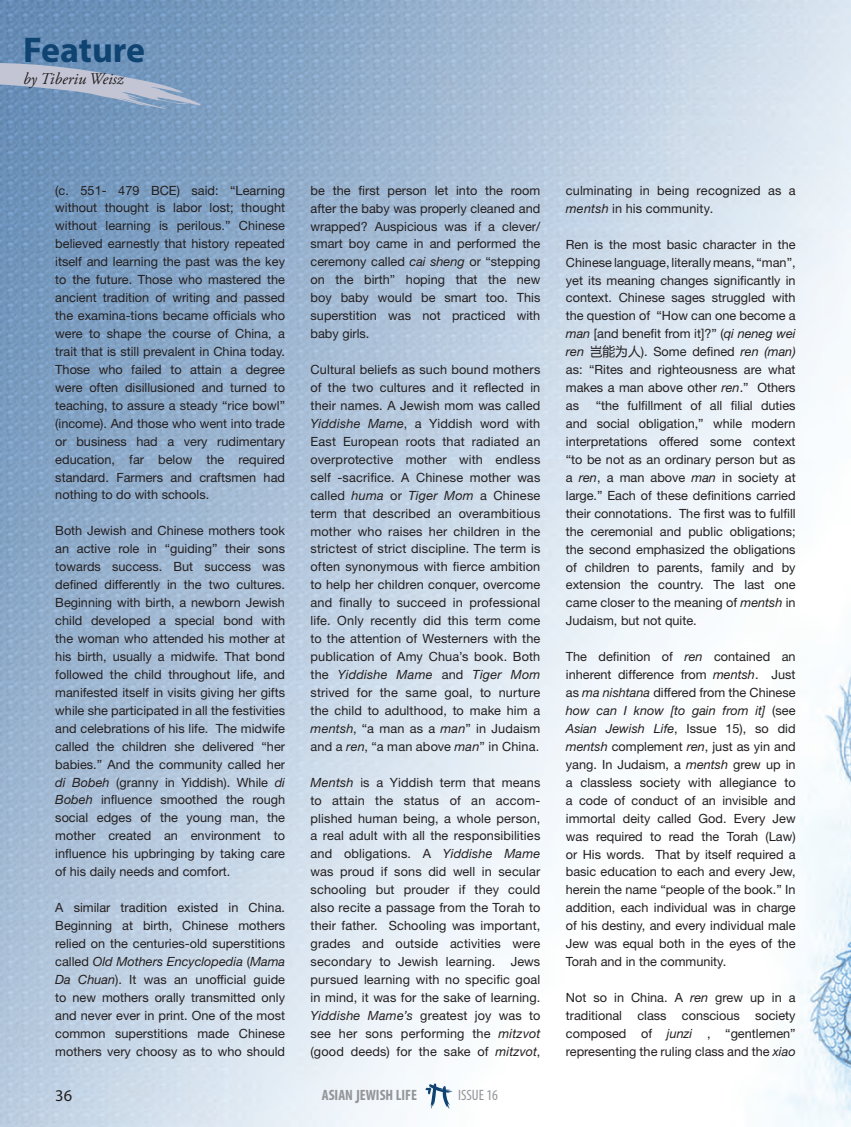
<style>
.page{position:relative;width:851px;height:1127px;background:#fff}
.page>*{position:absolute;margin:0;border:0;box-sizing:border-box;transform-origin:0 0}
.t1{font:700 35.85px "Myriad Pro";letter-spacing:-.005em;color:#0f4371}
.t2{font:italic 16.5px "Adobe Garamond Pro";color:#231f20}
.t3{font:16.5px "Myriad Pro";color:#231f20}
.t4{font:700 condensed 15px "Myriad Pro";color:#939598}
.t5{font:condensed 15px "Myriad Pro";color:#939598}
.t6{font:12.75px/18px "Helvetica Neue LT Std";color:#231f20;text-align:justify}
.s1{font-style:italic}
.s2{font-size:19.35px}
.s3{font-family:"Microsoft Ya Hei"}
</style>
<div class="page">
<img style="left:0;top:0;width:850px;height:1127px">
<svg style="left:425px;top:1083px;width:27px;height:25px"></svg>
<svg style="left:0;top:62px;width:203px;height:47px;background:#91a8c5"></svg>
<h1 class="t1" style="left:23px;top:26px;width:123px">Feature</h1>
<p class="t2" style="left:23px;top:69px;width:102px">by Tiberiu Weisz</p>
<p class="t6" style="left:55px;top:181px;width:231px">(c. 551- 479 BCE) said: “Learning without thought is labor lost; thought without learning is perilous.” Chinese believed earnestly that history repeated itself and learning the past was the key to the future. Those who mastered the ancient tradition of writing and passed the examina-tions became officials who were to shape the course of China, a trait that is still prevalent in China today.<br>Those who failed to attain a degree were often disillusioned and turned to teaching, to assure a steady “rice bowl” (income). And those who went into trade or business had a very rudimentary education, far below the required standard. Farmers and craftsmen had nothing to do with schools.</p>
<p class="t6" style="left:55px;top:522px;width:231px">Both Jewish and Chinese mothers took an active role in “guiding” their sons towards success. But success was defined differently in the two cultures.<br>Beginning with birth, a newborn Jewish child developed a special bond with the woman who attended his mother at his birth, usually a midwife. That bond followed the child throughout life, and manifested itself in visits giving her gifts while she participated in all the festivities and celebrations of his life. The midwife called the children she delivered “her babies.” And the community called her <span class="s1">di Bobeh</span> (granny in Yiddish). While <span class="s1">di Bobeh</span> influence smoothed the rough social edges of the young man, the mother created an environment to influence his upbringing by taking care of his daily needs and comfort.</p>
<p class="t6" style="left:55px;top:898px;width:231px">A similar tradition existed in China.<br>Beginning at birth, Chinese mothers relied on the centuries-old superstitions called <span class="s1">Old Mothers Encyclopedia</span> (<span class="s1">Mama Da Chuan</span>). It was an unofficial guide to new mothers orally transmitted only and never ever in print. One of the most common superstitions made Chinese mothers very choosy as to who should</p>
<p class="t6" style="left:310px;top:181px;width:231px">be the first person let into the room after the baby was properly cleaned and wrapped? Auspicious was if a clever/ smart boy came in and performed the ceremony called <span class="s1">cai sheng</span> or “stepping on the birth” hoping that the new boy baby would be smart too. This superstition was not practiced with baby girls.</p>
<p class="t6" style="left:310px;top:360px;width:231px">Cultural beliefs as such bound mothers of the two cultures and it reflected in their names. A Jewish mom was called <span class="s1">Yiddishe Mame</span>, a Yiddish word with East European roots that radiated an overprotective mother with endless self -sacrifice. A Chinese mother was called <span class="s1">huma</span> or <span class="s1">Tiger Mom</span> a Chinese term that described an overambitious mother who raises her children in the strictest of strict discipline. The term is often synonymous with fierce ambition to help her children conquer, overcome and finally to succeed in professional life. Only recently did this term come to the attention of Westerners with the publication of Amy Chua’s book. Both the <span class="s1">Yiddishe Mame</span> and <span class="s1">Tiger Mom </span>strived for the same goal, to nurture the child to adulthood, to make him a <span class="s1">mentsh</span>, “a man as a <span class="s1">man</span>” in Judaism and a <span class="s1">ren</span>, “a man above <span class="s1">man</span>” in China.</p>
<p class="t6" style="left:310px;top:773px;width:231px"><span class="s1">Mentsh</span> is a Yiddish term that means to attain the status of an accom&shy;plished human being, a whole person, a real adult with all the responsibilities and obligations. A <span class="s1">Yiddishe Mame </span>was proud if sons did well in secular schooling but prouder if they could also recite a passage from the Torah to their father. Schooling was important, grades and outside activities were secondary to Jewish learning. Jews pursued learning with no specific goal in mind, it was for the sake of learning.<br><span class="s1">Yiddishe Mame’s</span> greatest joy was to see her sons performing the <span class="s1">mitzvot </span>(good deeds) for the sake of <span class="s1">mitzvot</span>,</p>
<p class="t3" style="left:55px;top:1085px;width:18px">36</p>
<p class="t4" style="left:322px;top:1086px;width:97px">ASIAN <span class="s2">J</span>EWISH LIFE</p>
<p class="t5" style="left:458px;top:1086px;width:41px">ISSUE 16</p>
<p class="t6" style="left:565px;top:181px;width:231px">culminating in being recognized as a <span class="s1">mentsh</span> in his community.</p>
<p class="t6" style="left:565px;top:235px;width:231px">Ren is the most basic character in the Chinese language, literally means, “man”, yet its meaning changes significantly in context. Chinese sages struggled with the question of “How can one become a <span class="s1">man</span> [and benefit from it]?” (<span class="s1">qi neneg wei ren</span> <span class="s3">岂能为人</span>). Some defined <span class="s1">ren (man) </span>as: “Rites and righteousness are what makes a man above other <span class="s1">ren</span>.” Others as</p>
<p class="t6" style="left:565px;top:396px;width:231px;text-indent:30px">“the fulfillment of all filial duties and social obligation,” while modern interpretations offered some context “to be not as an ordinary person but as a <span class="s1">ren</span>, a man above <span class="s1">man</span> in society at large.” Each of these definitions carried their connotations. The first was to fulfill the ceremonial and public obligations; the second emphasized the obligations of children to parents, family and by extension the country. The last one came closer to the meaning of <span class="s1">mentsh</span> in Judaism, but not quite.</p>
<p class="t6" style="left:565px;top:647px;width:231px">The definition of <span class="s1">ren</span> contained an inherent difference from <span class="s1">mentsh</span>. Just as <span class="s1">ma nishtana</span> differed from the Chinese <span class="s1">how can I know [to gain from it]</span> (see <span class="s1">Asian Jewish Life</span>, Issue 15), so did <span class="s1">mentsh</span> complement <span class="s1">ren</span>, just as yin and yang. In Judaism, a <span class="s1">mentsh</span> grew up in a classless society with allegiance to a code of conduct of an invisible and immortal deity called God. Every Jew was required to read the Torah (Law) or His words. That by itself required a basic education to each and every Jew, herein the name “people of the book.” In addition, each individual was in charge of his destiny, and every individual male Jew was equal both in the eyes of the Torah and in the community.</p>
<p class="t6" style="left:565px;top:988px;width:231px">Not so in China. A <span class="s1">ren</span> grew up in a traditional class conscious society composed of <span class="s1">junzi</span> , “gentlemen” representing the ruling class and the <span class="s1">xiao</span></p>
</div>
